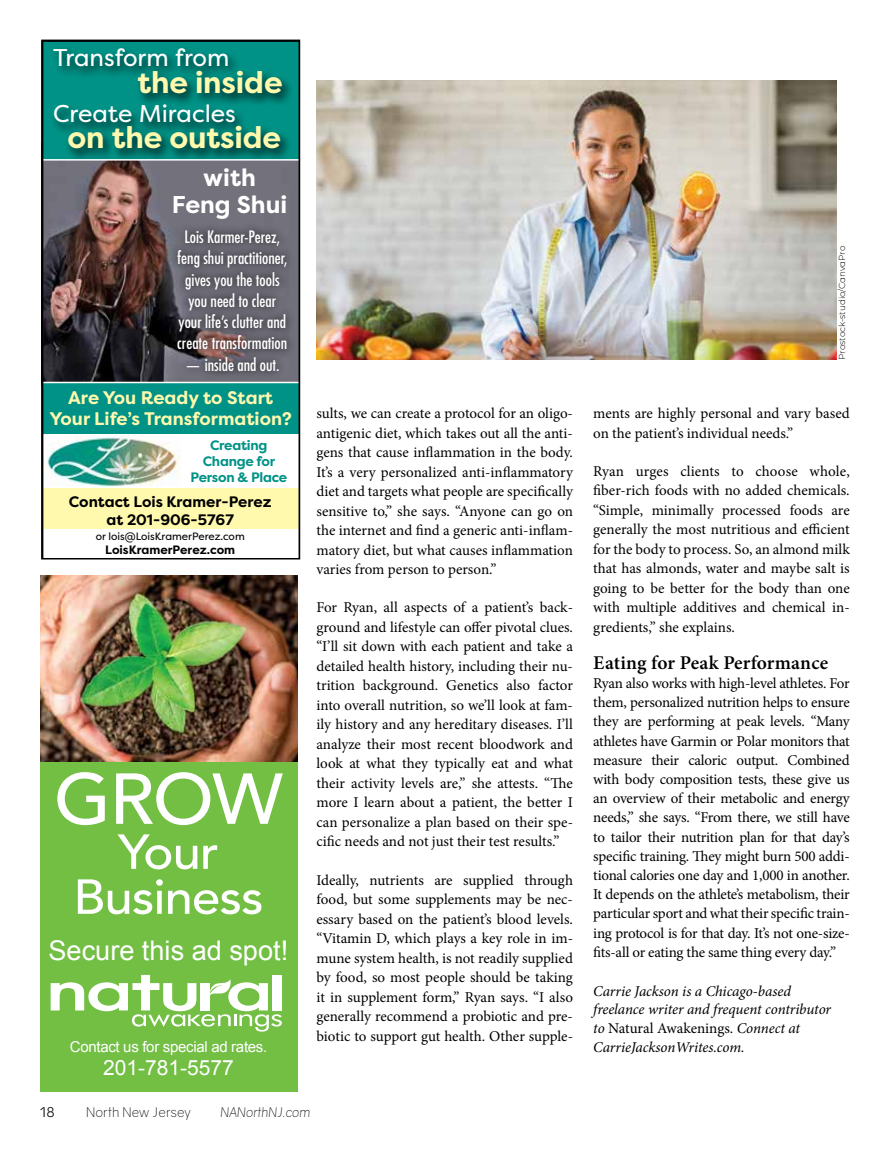
<style>
.page{position:relative;width:891px;height:1161px;background:#fff}
.page>*{position:absolute;margin:0;border:0;box-sizing:border-box;transform-origin:0 0}
.t1{font:500 71.25px "Avenir";color:#fff}
.t2{font:500 48.6px/45px "Avenir";letter-spacing:-.02em;color:#fff;text-align:center;scale:1.05 1}
.t3{font:700 30.3px "Filson Pro";letter-spacing:-.005em;color:#fff9ae}
.t4{font:27.15px "Arial";color:#fff}
.t5{font:24.3px "Filson Pro";color:#fff}
.t6{font:700 24.3px/27.3px "Filson Pro";color:#fff;text-align:center}
.t7{font:21px "Arial";color:#fff}
.t8{font:600 19.5px "Minion Pro";letter-spacing:.01em;color:#000}
.t9{font:700 18.15px/21.3px "Filson Pro";color:#fff9ae;text-align:center}
.t10{font:condensed 16.65px/21.3px "Futura Std";color:#fff;text-align:center}
.t11{font:700 15.15px/18.1px "Filson Pro";color:#000;text-align:center}
.t12{font:15px/19.5px "Minion Pro";letter-spacing:-.005em;color:#000;text-align:justify}
.t13{font:italic 15px/18.9px "Minion Pro";letter-spacing:-.005em;color:#000}
.t14{font:15px "Arial";letter-spacing:-.02em;color:#fff}
.t15{font:700 13.65px/16.4px "Filson Pro";letter-spacing:-.02em;color:#009286;text-align:center}
.t16{font:300 13.5px "Gravity";color:#000}
.t17{font:italic 300 13.5px "Gravity";color:#000}
.t18{font:13.5px "Gravity";color:#000}
.t19{font:700 12.15px "Filson Pro";color:#000}
.t20{font:10.65px "Filson Pro";color:#000}
.t21{font:300 8.85px "Montserrat Alternates";color:#000}
.s1{font-style:normal}
</style>
<div class="page">
<img style="left:45px;top:436px;width:135px;height:51px">
<div style="left:42px;top:488px;width:257px;height:41px;background:#fff9ae"></div>
<img style="left:45px;top:161px;width:244px;height:221px">
<div style="left:42px;top:40px;width:257px;height:120px;background:#009286"></div>
<div style="left:50px;top:46px;width:244px;height:117px;background:#000;opacity:.75"></div>
<div style="left:169px;top:222px;width:127px;height:158px;background:#000;opacity:.91"></div>
<div style="left:42px;top:382px;width:257px;height:52px;background:#009286"></div>
<hr style="left:42px;top:159px;width:257px;height:2px;background:#fff">
<hr style="left:42px;top:382px;width:257px;height:1px;background:#fff">
<div style="left:41px;top:40px;width:259px;height:520px;border:2px solid #000"></div>
<img style="left:316px;top:80px;width:520px;height:280px">
<div style="left:40px;top:756px;width:258px;height:336px;background:#72bf44"></div>
<img style="left:40px;top:576px;width:258px;height:186px">
<svg style="left:51px;top:975px;width:231px;height:57px"></svg>
<h3 class="t5" style="left:53px;top:41px;width:178px">Transform from</h3>
<h3 class="t3" style="left:137px;top:64px;width:147px">the inside</h3>
<h3 class="t5" style="left:53px;top:98px;width:184px">Create Miracles</h3>
<h3 class="t3" style="left:68px;top:119px;width:215px">on the outside</h3>
<h3 class="t6" style="left:172px;top:164px;width:117px">with<br>Feng Shui</h3>
<p class="t10" style="left:177px;top:226px;width:112px">Lois Karmer-Perez, feng shui practitioner, gives you the tools you need to clear your life’s clutter and create transformation</p>
<p class="t10" style="left:185px;top:354px;width:96px">— inside and out.</p>
<p class="t9" style="left:49px;top:387px;width:244px">Are You Ready to Start<br>Your Life’s Transformation?</p>
<p class="t15" style="left:190px;top:437px;width:98px">Creating<br>Change for<br>Person &amp; Place</p>
<p class="t11" style="left:69px;top:492px;width:204px">Contact Lois Kramer-Perez at 201-906-5767</p>
<p class="t20" style="left:96px;top:529px;width:151px">or lois@LoisKramerPerez.com</p>
<p class="t19" style="left:105px;top:542px;width:131px">LoisKramerPerez.com</p>
<h1 class="t1" style="left:54px;top:737px;width:230px">GROW</h1>
<h2 class="t2" style="left:73px;top:827px;width:183px">Your<br>Business</h2>
<h3 class="t4" style="left:49px;top:933px;width:241px">Secure this ad spot!</h3>
<p class="t14" style="left:70px;top:1037px;width:199px">Contact us for special ad rates.</p>
<h3 class="t7" style="left:103px;top:1054px;width:132px">201-781-5577</h3>
<p class="t12" style="left:316px;top:404px;width:258px">sults, we can create a protocol for an oligo&shy;antigenic diet, which takes out all the anti&shy;gens that cause inflammation in the body.<br>It’s a very personalized anti-inflammatory diet and targets what people are specifically sensitive to,” she says. “Anyone can go on the internet and find a generic anti-inflam&shy;matory diet, but what causes inflammation varies from person to person.”</p>
<p class="t12" style="left:316px;top:598px;width:258px">For Ryan, all aspects of a patient’s back&shy;ground and lifestyle can offer pivotal clues. “I’ll sit down with each patient and take a detailed health history, including their nu&shy;trition background. Genetics also factor into overall nutrition, so we’ll look at fam&shy;ily history and any hereditary diseases. I’ll analyze their most recent bloodwork and look at what they typically eat and what their activity levels are,” she attests. “The more I learn about a patient, the better I can personalize a plan based on their spe&shy;cific needs and not just their test results.”</p>
<p class="t12" style="left:316px;top:870px;width:258px">Ideally, nutrients are supplied through food, but some supplements may be nec&shy;essary based on the patient’s blood levels. “Vitamin D, which plays a key role in im&shy;mune system health, is not readily supplied by food, so most people should be taking it in supplement form,” Ryan says. “I also generally recommend a probiotic and pre&shy;biotic to support gut health. Other supple-</p>
<p class="t18" style="left:40px;top:1104px;width:16px">18</p>
<p class="t16" style="left:86px;top:1104px;width:106px">North New Jersey</p>
<p class="t17" style="left:220px;top:1104px;width:91px">NANorthNJ.com</p>
<p class="t21" style="left:836px;top:360px;width:115px;rotate:-90deg">Prostock-studio/CanvaPro</p>
<p class="t12" style="left:593px;top:404px;width:258px">ments are highly personal and vary based on the patient’s individual needs.”</p>
<p class="t12" style="left:593px;top:461px;width:258px">Ryan urges clients to choose whole, fiber-rich foods with no added chemicals. “Simple, minimally processed foods are generally the most nutritious and efficient for the body to process. So, an almond milk that has almonds, water and maybe salt is going to be better for the body than one with multiple additives and chemical in&shy;gredients,” she explains.</p>
<h3 class="t8" style="left:593px;top:649px;width:236px">Eating for Peak Performance</h3>
<p class="t12" style="left:593px;top:674px;width:258px">Ryan also works with high-level athletes. For them, personalized nutrition helps to ensure they are performing at peak levels. “Many athletes have Garmin or Polar monitors that measure their caloric output. Combined with body composition tests, these give us an overview of their metabolic and energy needs,” she says. “From there, we still have to tailor their nutrition plan for that day’s specific training. They might burn 500 addi&shy;tional calories one day and 1,000 in another.<br>It depends on the athlete’s metabolism, their particular sport and what their specific train&shy;ing protocol is for that day. It’s not one-size&shy;fits-all or eating the same thing every day.”</p>
<p class="t13" style="left:593px;top:981px;width:239px">Carrie Jackson is a Chicago-based freelance writer and frequent contributor to <span class="s1">Natural Awakenings.</span> Connect at CarrieJacksonWrites.com.</p>
</div>
